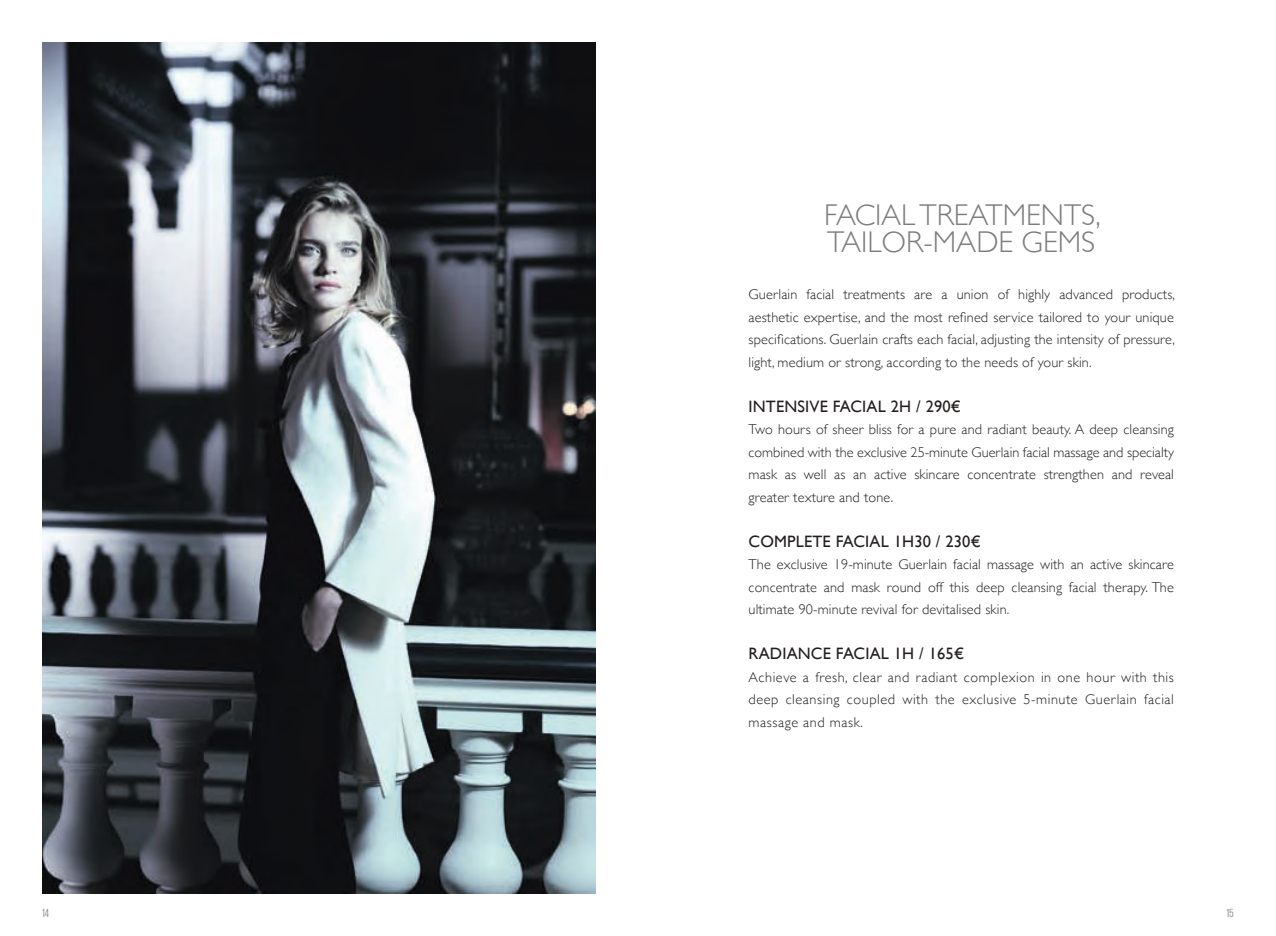
<style>
.page{position:relative;width:1276px;height:936px;background:#fff}
.page>*{position:absolute;margin:0;border:0;box-sizing:border-box;transform-origin:0 0}
.t1{font:300 30px/27px "Gill Sans";color:#7d7c7e}
.t2{font:16.5px "Gill Sans";letter-spacing:.01em;color:#241f1f}
.t3{font:300 14.25px/22.5px "Gill Sans";letter-spacing:.01em;color:#241f1f;text-align:justify}
.t4{font:12px "Giorgio Sans";color:#7d7c7e}
</style>
<div class="page">
<img style="left:43px;top:43px;width:552px;height:850px">
<h1 class="t1" style="left:824px;top:200px;width:278px">FACIAL TREATMENTS,<br>TAILOR-MADE GEMS</h1>
<p class="t3" style="left:748px;top:282px;width:428px">Guerlain facial treatments are a union of highly advanced products, aesthetic expertise, and the most refined service tailored to your unique specifications. Guerlain crafts each facial, adjusting the intensity of pressure, light, medium or strong, according to the needs of your skin.</p>
<p class="t2" style="left:748px;top:396px;width:214px">INTENSIVE FACIAL 2H / 290€</p>
<p class="t3" style="left:748px;top:417px;width:427px">Two hours of sheer bliss for a pure and radiant beauty. A deep cleansing combined with the exclusive 25-minute Guerlain facial massage and specialty mask as well as an active skincare concentrate strengthen and reveal greater texture and tone.</p>
<p class="t2" style="left:748px;top:531px;width:234px">COMPLETE FACIAL 1H30 / 230€</p>
<p class="t3" style="left:748px;top:552px;width:427px">The exclusive 19-minute Guerlain facial massage with an active skincare concentrate and mask round off this deep cleansing facial therapy. The ultimate 90-minute revival for devitalised skin.</p>
<p class="t2" style="left:748px;top:644px;width:217px">RADIANCE FACIAL 1H / 165€</p>
<p class="t3" style="left:748px;top:665px;width:427px">Achieve a fresh, clear and radiant complexion in one hour with this deep cleansing coupled with the exclusive 5-minute Guerlain facial massage and mask.</p>
<p class="t4" style="left:43px;top:906px;width:8px">14</p>
<p class="t4" style="left:1227px;top:906px;width:8px">15</p>
</div>
